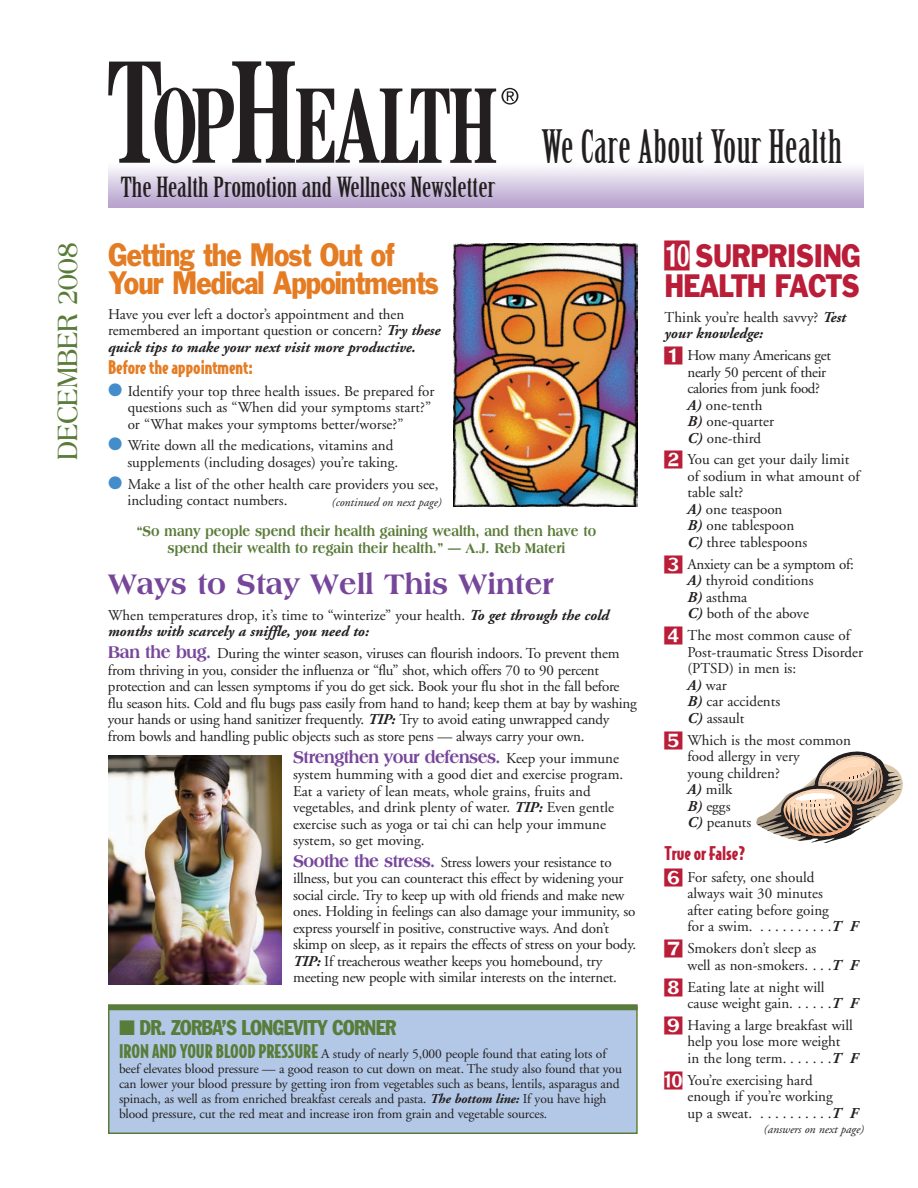
<style>
.page{position:relative;width:918px;height:1188px;background:#fff}
.page>*{position:absolute;margin:0;border:0;box-sizing:border-box;transform-origin:0 0}
.t1{font:45px "Birch";letter-spacing:.015em;color:#231f20}
.t2{font:30px/28.5px "Franklin Gothic";letter-spacing:-.035em;color:#e47c24;scale:.84 1}
.t3{font:800 30px "Americana BT";color:#77469b;scale:.95 1}
.t4{font:30px/30px "Franklin Gothic";letter-spacing:-.035em;color:#ba1d37;scale:.85 1}
.t5{font:700 30px "Americana";color:#5a7c3a;scale:.8 1}
.t6{font:27.15px "Birch";color:#231f20;scale:1.25 1}
.t7{font:condensed 21px "Franklin Gothic";letter-spacing:-.025em;color:#5a7c3a;scale:.95 1}
.t8{font:800 18px "Americana BT";letter-spacing:-.035em;color:#77469b;scale:.9 1}
.t9{font:900 18px "Bodega Sans";color:#e47c24}
.t10{font:900 18px "Bodega Sans";color:#ba1d37}
.t11{font:15px/16.5px "Adobe Garamond";letter-spacing:-.005em;color:#231f20}
.t12{font:italic 700 15px/16.5px "Adobe Garamond";color:#231f20}
.t13{font:800 15px/16.5px "Americana BT";color:#5a7c3a;text-align:center;scale:.85 1}
.t14{font:15px/16.5px "Adobe Garamond";letter-spacing:-.025em;color:#231f20}
.t15{font:13.5px/15px "Adobe Garamond";letter-spacing:-.01em;color:#231f20}
.t16{font:italic 12px "Adobe Garamond";color:#231f20}
.s1{font-weight:700;font-style:italic}
.s2{color:#448dcb}
.s3{font-weight:400;font-style:normal}
.s4{font-family:"Americana BT";font-weight:800;font-size:18px;color:#77469b}
.s5{font-family:"Adobe Garamond";font-weight:400;font-size:15px;color:#231f20}
.s6{font-family:"Bodega Sans";font-weight:900;font-size:18px;color:#5a7c3a}
.s7{font-family:"LTC Figures"}
.s8{font-family:"LTC Figures";font-size:18px;color:#ba1d37}
</style>
<div class="page">
<svg style="left:108px;top:61px;width:410px;height:102px"></svg>
<div style="left:110px;top:1008px;width:526px;height:124px;background:#b3c8e6"></div>
<div style="left:108px;top:1006px;width:530px;height:128px;border:2px solid #5a7c3a"></div>
<img style="left:454px;top:243px;width:184px;height:263px">
<div style="left:108px;top:1004px;width:530px;height:6px;background:#5a7c3a"></div>
<img style="left:108px;top:755px;width:173px;height:230px">
<svg style="left:756px;top:752px;width:147px;height:91px"></svg>
<h2 class="t5" style="left:55px;top:460px;width:273px;rotate:-90deg">DECEMBER 2008</h2>
<h3 class="t6" style="left:121px;top:176px;width:301px">The Health Promotion and Wellness Newsletter</h3>
<h1 class="t1" style="left:542px;top:130px;width:302px">We Care About Your Health</h1>
<h2 class="t2" style="left:108px;top:242px;width:396px">Getting the Most Out of<br>Your Medical Appointments</h2>
<p class="t11" style="left:108px;top:307px;width:334px">Have you ever left a doctor’s appointment and then remembered an important question or concern? <span class="s1">Try these quick tips to make your next visit more productive.</span></p>
<p class="t9" style="left:108px;top:357px;width:146px">Before the appointment:</p>
<p class="t11" style="left:128px;top:384px;width:308px;text-indent:-20px"><span class="s2">●</span> Identify your top three health issues. Be prepared for questions such as “When did your symptoms start?” or “What makes your symptoms better/worse?”</p>
<p class="t11" style="left:127px;top:439px;width:272px;text-indent:-19px"><span class="s2">●</span> Write down all the medications, vitamins and supplements (including dosages) you’re taking.</p>
<p class="t11" style="left:127px;top:477px;width:313px;text-indent:-19px"><span class="s2">●</span> Make a list of the other health care providers you see, including contact numbers.</p>
<p class="t16" style="left:332px;top:497px;width:111px">(continued on next page)</p>
<p class="t13" style="left:137px;top:523px;width:542px">“So many people spend their health gaining wealth, and then have to spend their wealth to regain their health.” — A.J. Reb Materi</p>
<h2 class="t3" style="left:108px;top:566px;width:471px">Ways to Stay Well This Winter</h2>
<p class="t12" style="left:108px;top:608px;width:503px"><span class="s3">When temperatures drop, it’s time to “winterize” your health.</span> To get through the cold months with scarcely a sniffle, you need to:</p>
<p class="t11" style="left:108px;top:646px;width:530px"><span class="s4">Ban the bug.</span> During the winter season, viruses can flourish indoors. To prevent them from thriving in you, consider the influenza or “flu” shot, which offers 70 to 90 percent protection and can lessen symptoms if you do get sick. Book your flu shot in the fall before flu season hits. Cold and flu bugs pass easily from hand to hand; keep them at bay by washing your hands or using hand sanitizer frequently. <span class="s1">TIP:</span> Try to avoid eating unwrapped candy from bowls and handling public objects such as store pens — always carry your own.</p>
<p class="t8" style="left:293px;top:746px;width:364px">Strengthen your defenses. <span class="s5">Keep your immune</span></p>
<p class="t11" style="left:293px;top:767px;width:332px">system humming with a good diet and exercise program.<br>Eat a variety of lean meats, whole grains, fruits and vegetables, and drink plenty of water. <span class="s1">TIP:</span> Even gentle exercise such as yoga or tai chi can help your immune system, so get moving.</p>
<p class="t11" style="left:293px;top:855px;width:345px"><span class="s4">Soothe the stress.</span> Stress lowers your resistance to illness, but you can counteract this effect by widening your social circle. Try to keep up with old friends and make new ones. Holding in feelings can also damage your immunity, so express yourself in positive, constructive ways. And don’t skimp on sleep, as it repairs the effects of stress on your body.<br><span class="s1">TIP:</span> If treacherous weather keeps you homebound, try meeting new people with similar interests on the internet.</p>
<h3 class="t7" style="left:119px;top:1020px;width:293px">■ DR. ZORBA’S LONGEVITY CORNER</h3>
<p class="t15" style="left:119px;top:1047px;width:504px"><span class="s6">IRON AND YOUR BLOOD PRESSURE</span> A study of nearly 5,000 people found that eating lots of beef elevates blood pressure — a good reason to cut down on meat. The study also found that you can lower your blood pressure by getting iron from vegetables such as beans, lentils, asparagus and spinach, as well as from enriched breakfast cereals and pasta. <span class="s1">The bottom line:</span> If you have high blood pressure, cut the red meat and increase iron from grain and vegetable sources.</p>
<h2 class="t4" style="left:665px;top:243px;width:233px"><span class="s7">10</span> SURPRISING<br>HEALTH FACTS</h2>
<p class="t11" style="left:665px;top:310px;width:183px">Think you’re health savvy? <span class="s1">Test your knowledge:</span></p>
<p class="t14" style="left:688px;top:348px;width:145px;text-indent:-23px"><span class="s8">¡</span> How many Americans get nearly 50 percent of their calories from junk food?<br><span class="s1">A)</span> one-tenth<br><span class="s1">B)</span> one-quarter<br><span class="s1">C)</span> one-third</p>
<p class="t11" style="left:688px;top:453px;width:174px;text-indent:-23px"><span class="s8">™</span> You can get your daily limit of sodium in what amount of table salt?<br><span class="s1">A)</span> one teaspoon<br><span class="s1">B)</span> one tablespoon<br><span class="s1">C)</span> three tablespoons</p>
<p class="t11" style="left:688px;top:557px;width:168px;text-indent:-23px"><span class="s8">£</span> Anxiety can be a symptom of:<br><span class="s1">A)</span> thyroid conditions<br><span class="s1">B)</span> asthma<br><span class="s1">C)</span> both of the above</p>
<p class="t11" style="left:688px;top:628px;width:177px;text-indent:-23px"><span class="s8">¢</span> The most common cause of<br>Post-traumatic Stress Disorder (PTSD) in men is:<br><span class="s1">A)</span> war<br><span class="s1">B)</span> car accidents<br><span class="s1">C)</span> assault</p>
<p class="t11" style="left:688px;top:733px;width:165px;text-indent:-23px"><span class="s8">∞</span> Which is the most common food allergy in very<br>young children?<br><span class="s1">A)</span> milk<br><span class="s1">B)</span> eggs<br><span class="s1">C)</span> peanuts</p>
<p class="t10" style="left:665px;top:843px;width:82px">True or False?</p>
<p class="t11" style="left:688px;top:870px;width:172px;text-indent:-23px"><span class="s8">§</span> For safety, one should<br>always wait 30 minutes<br>after eating before going foraswim. ..........<span class="s1">T F</span></p>
<p class="t11" style="left:688px;top:941px;width:172px;text-indent:-23px"><span class="s8">¶</span> Smokers don’t sleep as<br>well as non-smokers. . . .<span class="s1">T F</span></p>
<p class="t11" style="left:688px;top:980px;width:172px;text-indent:-23px"><span class="s8">•</span> Eating late at night will cause weight gain. . . . . .<span class="s1">T F</span></p>
<p class="t11" style="left:688px;top:1018px;width:172px;text-indent:-23px"><span class="s8">ª</span> Having a large breakfast will help you lose more weight<br>in the long term. . . . . . .<span class="s1">T F</span></p>
<p class="t11" style="left:688px;top:1073px;width:172px;text-indent:-23px"><span class="s8">‚</span> You’re exercising hard enough if you’re working upasweat. ..........<span class="s1">T F</span></p>
<p class="t16" style="left:764px;top:1124px;width:102px">(answers on next page)</p>
</div>
